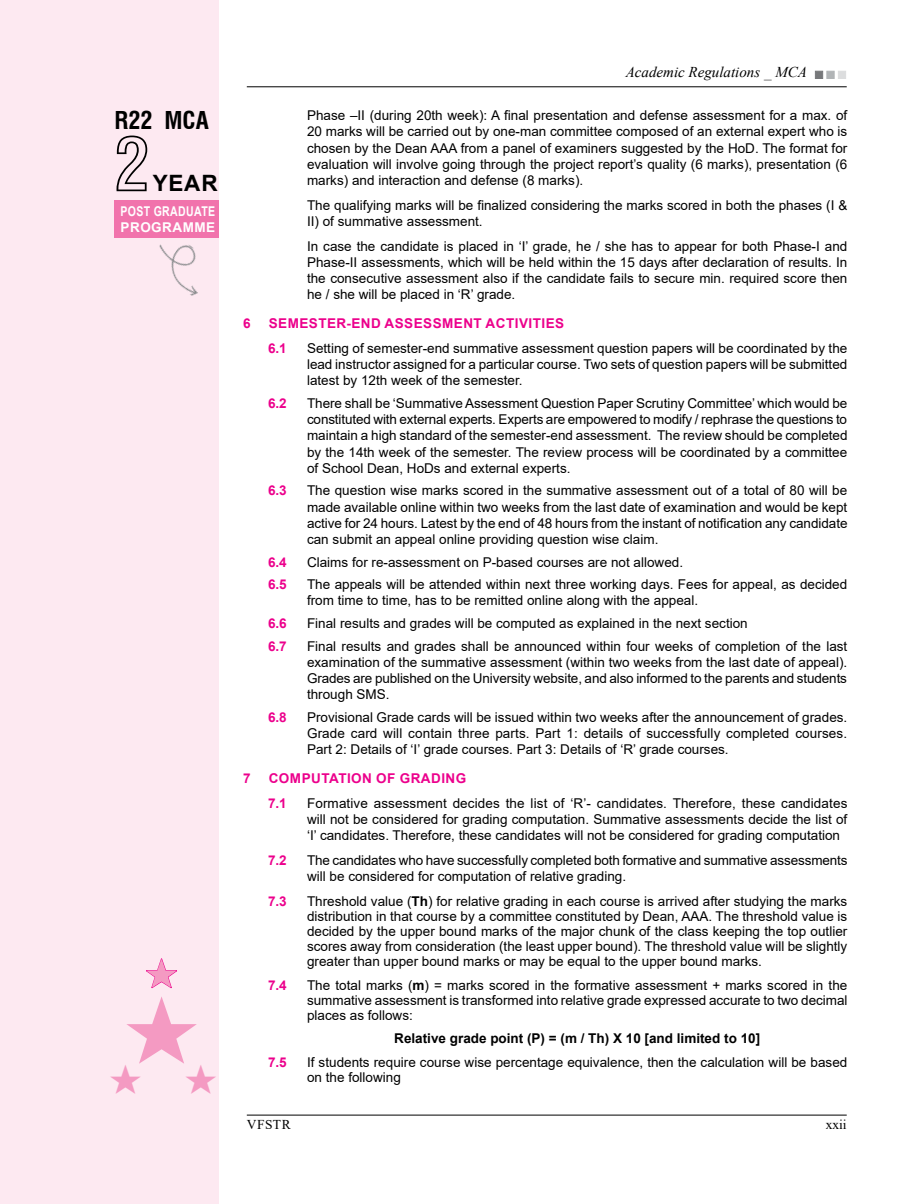
<style>
.page{position:relative;width:919px;height:1204px;background:#fff}
.page>*{position:absolute;margin:0;border:0;box-sizing:border-box;transform-origin:0 0}
.t1{font:73.5px "Swiss 721 BT Bold Condensed Outline";color:#000}
.t2{font:36.75px "Zapf Dingbats IT Cby BT";color:#f49ac2}
.t3{font:700 condensed 24px "Swiss 721 BT";color:#000}
.t4{font:700 22.5px "Arial";color:#000}
.t5{font:italic 15px "Times New Roman";color:#000}
.t6{font:13.5px/16.2px "Arial";color:#000;text-align:justify}
.t7{font:700 13.5px "Arial";letter-spacing:.035em;color:#ec008c}
.t8{font:700 13.5px "Arial";color:#000}
.t9{font:700 13.5px/16.2px "Arial";letter-spacing:.035em;color:#fff;scale:.78 1}
.t10{font:13.5px "Times New Roman";letter-spacing:.035em;color:#000}
.s1{font-weight:700;color:#ec008c}
.s2{font-weight:700}
</style>
<div class="page">
<div style="left:0;top:0;width:218px;height:1203px;background:#fde9f1"></div>
<div style="left:114px;top:200px;width:104px;height:38px;background:#f173ac"></div>
<img style="left:159px;top:244px;width:39px;height:52px">
<hr style="left:247px;top:1114px;width:599px;height:1px;background:#000">
<hr style="left:247px;top:86px;width:599px;height:1px;background:#000">
<div style="left:815px;top:71px;width:7px;height:8px;background:#77787b"></div>
<div style="left:826px;top:71px;width:8px;height:8px;background:#b1b4b6;border:1px solid #b1b4b6"></div>
<div style="left:838px;top:71px;width:7px;height:8px;background:#dcddde"></div>
<svg style="left:146px;top:958px;width:31px;height:31px"></svg>
<h3 class="t3" style="left:114px;top:105px;width:96px">R22 MCA</h3>
<h1 class="t1" style="left:113px;top:119px;width:38px">2</h1>
<h3 class="t4" style="left:153px;top:167px;width:66px">YEAR</h3>
<p class="t9" style="left:121px;top:203px;width:123px">POST GRADUATE<br>PROGRAMME</p>
<h2 class="t2" style="left:110px;top:1061px;width:109px">★★★</h2>
<p class="t5" style="left:625px;top:62px;width:183px">Academic Regulations _ MCA</p>
<p class="t6" style="left:307px;top:107px;width:541px">Phase –II (during 20th week): A final presentation and defense assessment for a max. of 20 marks will be carried out by one-man committee composed of an external expert who is chosen by the Dean AAA</p>
<p class="t6" style="left:307px;top:140px;width:542px;text-indent:154px">from a panel of examiners suggested by the HoD. The format for evaluation will involve going through the project report’s quality (6 marks), presentation (6 marks) and interaction and defense (8 marks).</p>
<p class="t6" style="left:307px;top:197px;width:541px">The qualifying marks will be finalized considering the marks scored in both the phases (I &amp;<br>II) of summative assessment.</p>
<p class="t6" style="left:307px;top:238px;width:541px">In case the candidate is placed in ‘I’ grade, he / she has to appear for both Phase-I and Phase-II assessments, which will be held within the 15 days after declaration of results. In the consecutive assessment also if the candidate fails to secure min. required score then he / she will be placed in ‘R’ grade.</p>
<p class="t7" style="left:243px;top:314px;width:21px">6 SE</p>
<p class="t7" style="left:288px;top:314px;width:22px">MESTE</p>
<p class="t7" style="left:336px;top:314px;width:59px">R-EN D ASSESS</p>
<p class="t7" style="left:442px;top:314px;width:22px">MENT</p>
<p class="t6" style="left:268px;top:311px;width:580px;line-height:24.8px;text-indent:217px"><span class="s1">ACTIVITIES<br>6.1</span> Setting of semester-end summative assessment question papers will be coordinated by the</p>
<p class="t6" style="left:307px;top:356px;width:541px">lead instructor assigned for a particular course. Two sets of question papers will be submitted latest by 12th week of the semester.</p>
<p class="t7" style="left:268px;top:394px;width:20px">6.2</p>
<p class="t6" style="left:307px;top:395px;width:542px">There shall be ‘Summative Assessment Question Paper Scrutiny Committee’ which would be constituted with external experts. Experts are empowered to modify / rephrase the questions to maintain a high standard of the semester-end assessment. The review should be completed by the 14th week of the semester. The review process will be coordinated by a committee of School Dean, HoDs and external experts.</p>
<p class="t7" style="left:268px;top:481px;width:20px">6.3</p>
<p class="t6" style="left:307px;top:482px;width:542px">The question wise marks scored in the summative assessment out of a total of 80 will be made available online within two weeks from the last date of examination and would be kept active for 24 hours. Latest by the end of 48 hours from the instant of notification any candidate can submit an appeal online providing question wise claim.</p>
<p class="t7" style="left:268px;top:552px;width:20px">6.4</p>
<p class="t6" style="left:307px;top:553px;width:377px">Claims for re-assessment on P-based courses are not allowed.</p>
<p class="t7" style="left:268px;top:575px;width:20px">6.5</p>
<p class="t6" style="left:307px;top:576px;width:541px">The appeals will be attended within next three working days. Fees for appeal, as decided from time to time, has to be remitted online along with the appeal.</p>
<p class="t7" style="left:268px;top:613px;width:20px">6.6</p>
<p class="t6" style="left:307px;top:615px;width:442px">Final results and grades will be computed as explained in the next section</p>
<p class="t7" style="left:268px;top:636px;width:20px">6.7</p>
<p class="t6" style="left:307px;top:637px;width:542px">Final results and grades shall be announced within four weeks of completion of the last examination of the summative assessment (within two weeks from the last date of appeal).<br>Grades are published on the U niversity website, and also informed to the parents and students through SMS.</p>
<p class="t7" style="left:268px;top:707px;width:20px">6.8</p>
<p class="t6" style="left:307px;top:708px;width:541px">Provisional Grade cards will be issued within two weeks after the announcement of grades.<br>Grade card will contain three parts. Part 1: details of successfully completed courses.<br>Part 2: Details of ‘I’ grade courses. Part 3: Details of ‘R’ grade courses.</p>
<p class="t7" style="left:243px;top:769px;width:9px">7</p>
<p class="t7" style="left:269px;top:769px;width:52px">COMPUTATION</p>
<p class="t7" style="left:376px;top:769px;width:74px">OF GRADING</p>
<p class="t7" style="left:268px;top:793px;width:20px">7.1</p>
<p class="t6" style="left:307px;top:795px;width:542px">Formative assessment decides the list of ‘R’- candidates. Therefore, these candidates will not be considered for grading computation. Summative assessments decide the list of ‘I’ candidates. Therefore, these candidates will not be considered for grading computation</p>
<p class="t7" style="left:268px;top:850px;width:20px">7.2</p>
<p class="t6" style="left:307px;top:852px;width:542px">The candidates who have successfully completed both formative and summative assessments will be considered for computation of relative grading.</p>
<p class="t7" style="left:268px;top:891px;width:20px">7.3</p>
<p class="t6" style="left:307px;top:893px;width:541px;line-height:15px">Threshold value (<span class="s2">TH</span>) for relative grading in each course is arrived after studying the marks distribution in that course by a committee constituted by Dean, AAA</p>
<p class="t6" style="left:307px;top:908px;width:541px;line-height:15px;text-indent:401px">. The threshold value is decided by the upper bound marks of the major chunk of the class keeping the top outlier scores away from consideration (the least upper bound). The threshold value will be slightly greater than upper bound marks or may be equal to the upper bound marks.</p>
<p class="t7" style="left:268px;top:975px;width:20px">7.4</p>
<p class="t6" style="left:307px;top:977px;width:542px;line-height:15px">The total marks (<span class="s2">M</span>) = marks scored in the formative assessment + marks scored in the summative assessment is transformed into relative grade expressed accurate to two decimal places as follows:</p>
<p class="t8" style="left:394px;top:1028px;width:367px">RELATIVE GRADE POINT (P) = (M / TH) X 10 [AND LIMITED TO 10]</p>
<p class="t7" style="left:268px;top:1052px;width:20px">7.5</p>
<p class="t6" style="left:307px;top:1054px;width:541px;line-height:15px">If students require course wise percentage equivalence, then the calculation will be based on the following</p>
<p class="t10" style="left:247px;top:1115px;width:45px">VFSTR</p>
<p class="t10" style="left:825px;top:1115px;width:23px">xxii</p>
</div>
